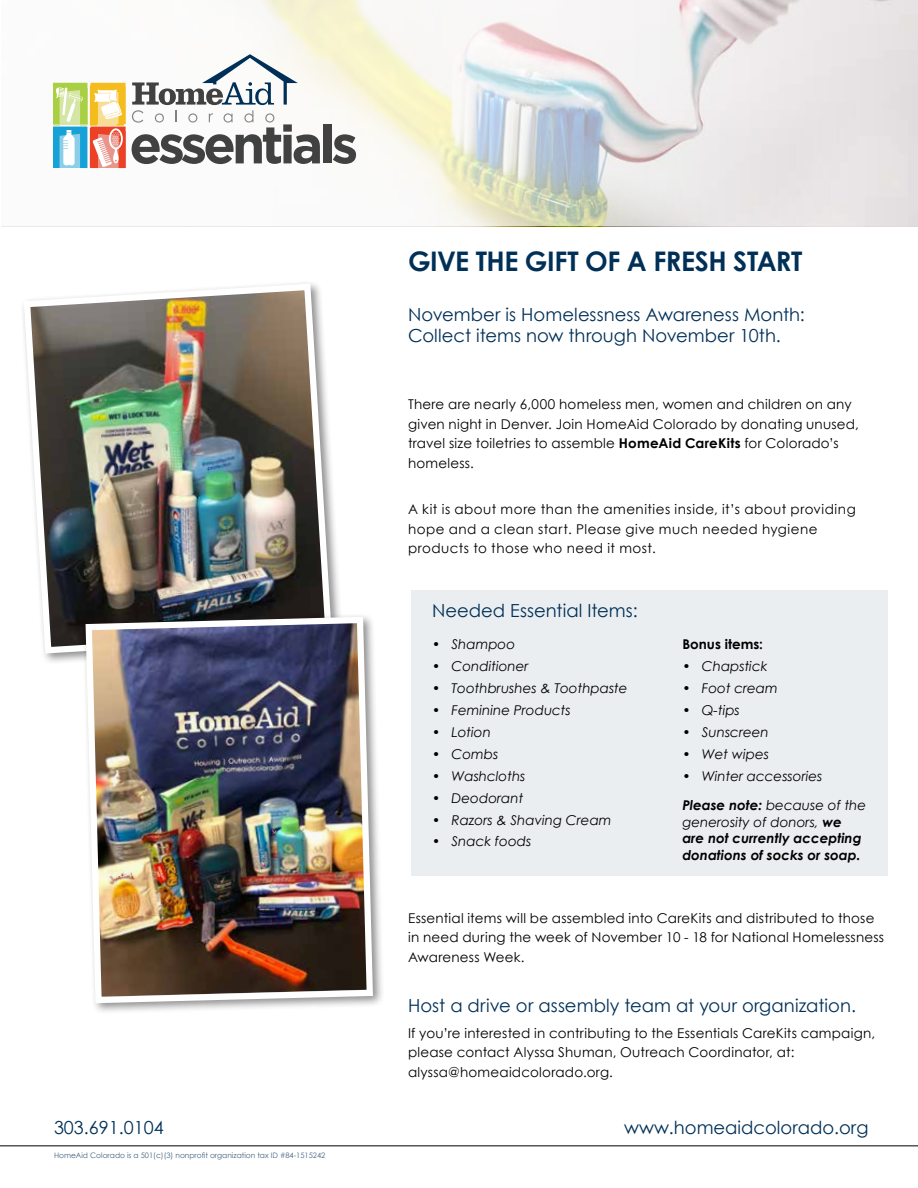
<style>
.page{position:relative;width:918px;height:1188px;background:#fff}
.page>*{position:absolute;margin:0;border:0;box-sizing:border-box;transform-origin:0 0}
.t1{font:700 27px "Century Gothic";letter-spacing:-.015em;color:#003057}
.t2{font:18px/21px "Century Gothic";color:#003057}
.t3{font:13.5px/19.5px "Century Gothic";letter-spacing:.02em;color:#000}
.t4{font:italic 13.5px/29.7px "Century Gothic";color:#000}
.t5{font:italic 700 13.5px/16.5px "Century Gothic";color:#000}
.t6{font:700 13.5px "Century Gothic";color:#000}
.t7{font:7.5px "Century Gothic";color:#406381}
.s1{font-weight:700}
.s2{font-weight:400}
</style>
<div class="page">
<hr style="left:0;top:1145px;width:918px;height:1px;background:#000">
<div style="left:411px;top:590px;width:477px;height:286px;background:#ebeef1"></div>
<div style="left:20px;top:280px;width:323px;height:385px;background:#000;opacity:.45"></div>
<img style="left:20px;top:280px;width:315px;height:377px">
<div style="left:82px;top:613px;width:303px;height:402px;background:#000;opacity:.45"></div>
<img style="left:82px;top:614px;width:294px;height:392px">
<svg style="left:53px;top:0;width:865px;height:226px"></svg>
<div style="left:323px;top:124px;width:8px;height:39px;background:#414142"></div>
<svg style="left:333px;top:134px;width:23px;height:30px"></svg>
<svg style="left:132px;top:54px;width:188px;height:110px"></svg>
<svg style="left:54px;top:83px;width:72px;height:85px"></svg>
<h1 class="t1" style="left:408px;top:240px;width:396px">GIVE THE GIFT OF A FRESH START</h1>
<h2 class="t2" style="left:408px;top:303px;width:398px">November is Homelessness Awareness Month:<br>Collect items now through November 10th.</h2>
<p class="t3" style="left:408px;top:394px;width:452px">There are nearly 6,000 homeless men, women and children on any given night in Denver. Join HomeAid Colorado by donating unused, travel size toiletries to assemble <span class="s1">HomeAid CareKits</span> for Colorado’s homeless.</p>
<p class="t3" style="left:408px;top:500px;width:449px">A kit is about more than the amenities inside, it’s about providing hope and a clean start. Please give much needed hygiene products to those who need it most.</p>
<h2 class="t2" style="left:432px;top:600px;width:207px">Needed Essential Items:</h2>
<p class="t4" style="left:432px;top:629px;width:85px">• Shampoo</p>
<p class="t4" style="left:432px;top:651px;width:98px">• Conditioner</p>
<p class="t4" style="left:432px;top:673px;width:197px">• Toothbrushes &amp; Toothpaste</p>
<p class="t4" style="left:432px;top:695px;width:140px">• Feminine Products</p>
<p class="t4" style="left:432px;top:717px;width:60px">• Lotion</p>
<p class="t4" style="left:432px;top:739px;width:68px">• Combs</p>
<p class="t4" style="left:432px;top:761px;width:95px">• Washcloths</p>
<p class="t4" style="left:432px;top:783px;width:93px">• Deodorant</p>
<p class="t4" style="left:432px;top:805px;width:181px">• Razors &amp; Shaving Cream</p>
<p class="t4" style="left:432px;top:827px;width:101px">• Snack foods</p>
<p class="t6" style="left:682px;top:634px;width:82px">Bonus items:</p>
<p class="t4" style="left:682px;top:651px;width:87px">• Chapstick</p>
<p class="t4" style="left:682px;top:673px;width:97px">• Foot cream</p>
<p class="t4" style="left:682px;top:695px;width:59px">• Q-tips</p>
<p class="t4" style="left:682px;top:717px;width:88px">• Sunscreen</p>
<p class="t4" style="left:682px;top:739px;width:88px">• Wet wipes</p>
<p class="t4" style="left:682px;top:761px;width:185px">• Winter accessories<br><span class="s1">Please note:</span> because of the</p>
<p class="t5" style="left:682px;top:813px;width:181px"><span class="s2">generosity of donors,</span> we are not currently accepting donations of socks or soap.</p>
<p class="t3" style="left:408px;top:908px;width:478px">Essential items will be assembled into CareKits and distributed to those in need during the week of November 10 - 18 for National Homelessness<br>Awareness Week.</p>
<h2 class="t2" style="left:408px;top:994px;width:450px">Host a drive or assembly team at your organization.</h2>
<p class="t3" style="left:408px;top:1023px;width:469px">If you’re interested in contributing to the Essentials CareKits campaign, please contact Alyssa Shuman, Outreach Coordinator, at: alyssa@homeaidcolorado.org.</p>
<h2 class="t2" style="left:54px;top:1116px;width:111px">303.691.0104</h2>
<h2 class="t2" style="left:624px;top:1116px;width:246px">www.homeaidcolorado.org</h2>
<p class="t7" style="left:54px;top:1150px;width:273px">HomeAid Colorado is a 501(c)(3) nonprofit organization tax ID #84-1515242</p>
</div>
